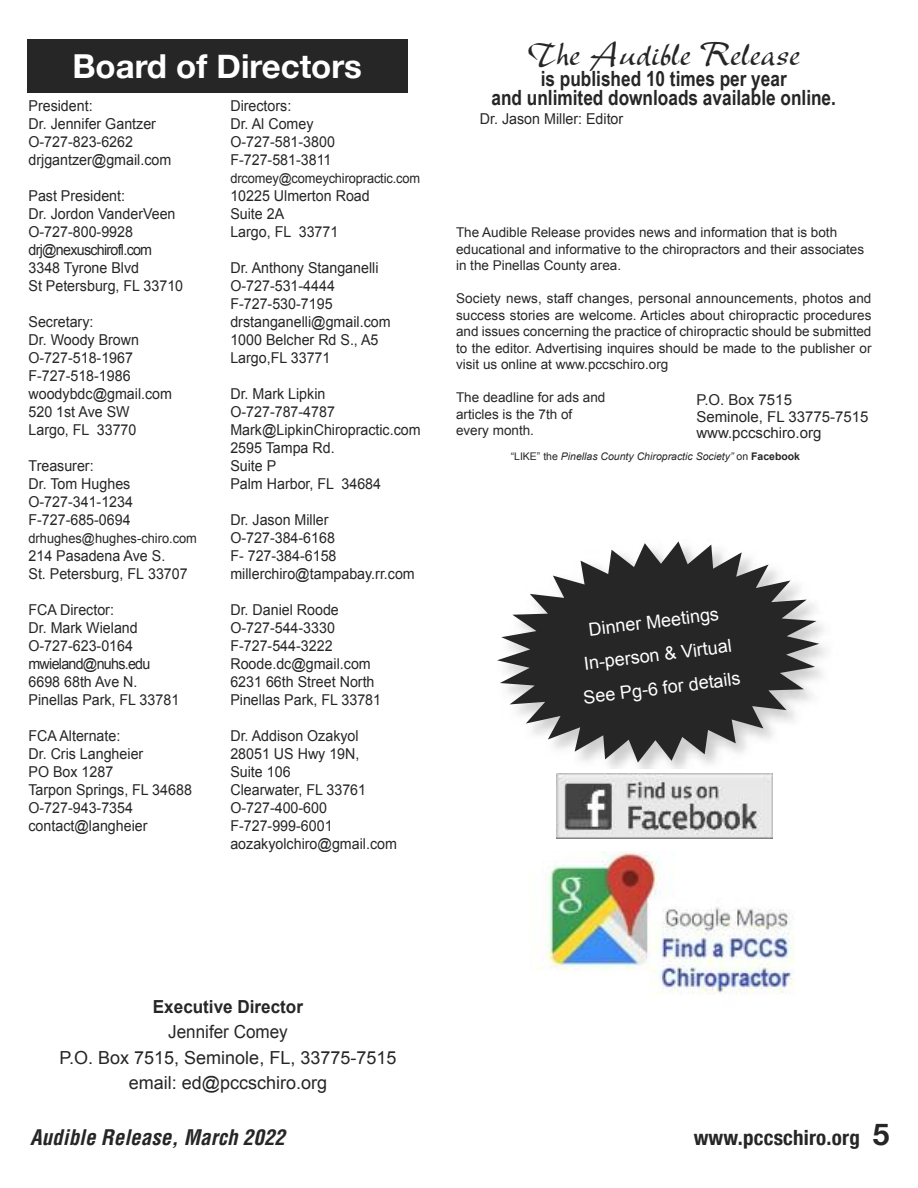
<style>
.page{position:relative;width:918px;height:1188px;background:#fff}
.page>*{position:absolute;margin:0;border:0;box-sizing:border-box;transform-origin:0 0}
.t1{font:36px "New Berolina";color:#272627}
.t2{font:700 33px "Helvetica Neue";color:#fff}
.t3{font:700 21px/19.5px "Arial Narrow";color:#272627;text-align:center}
.t4{font:italic 700 condensed 21px "Helvetica";letter-spacing:.005em;color:#272627}
.t5{font:700 condensed 21px "Helvetica Neue";letter-spacing:.01em;color:#272627}
.t6{font:18px/25.5px "Arial";color:#272627;text-align:center;scale:.95 1}
.t7{font:18px/33.3px "Arial";color:#fff;text-align:center}
.t8{font:700 18px "Arial";color:#272627;scale:.95 1}
.t9{font:15px/18px "Arial";color:#272627;scale:.95 1}
.t10{font:15px/16.5px "Arial";color:#272627}
.t11{font:13.5px/16.5px "Arial";color:#272627}
.t12{font:13.5px "Arial";color:#272627;scale:.95 1}
.t13{font:italic 10.5px "Arial";color:#272627}
.s1{font-style:normal}
.s2{font-weight:700;font-style:normal}
.s3{font-stretch:normal;font-size:30px}
</style>
<div class="page">
<div style="left:27px;top:39px;width:380px;height:54px;background:#272627"></div>
<svg style="left:497px;top:541px;width:322px;height:222px;fill:#272627"></svg>
<img style="left:537px;top:851px;width:258px;height:143px">
<img style="left:557px;top:774px;width:216px;height:65px">
<h2 class="t2" style="left:72px;top:46px;width:291px">Board of Directors</h2>
<p class="t9" style="left:29px;top:97px;width:152px">President:<br>Dr. Jennifer Gantzer<br>O-727-823-6262 drjgantzer@gmail.com</p>
<p class="t9" style="left:29px;top:187px;width:164px">Past President:<br>Dr. Jordon VanderVeen<br>O-727-800-9928 drj@nexuschirofl.com<br>3348 Tyrone Blvd<br>St Petersburg, FL 33710</p>
<p class="t9" style="left:29px;top:313px;width:153px">Secretary:<br>Dr. Woody Brown<br>O-727-518-1967<br>F-727-518-1986 woodybdc@gmail.com<br>520 1st Ave SW<br>Largo, FL 33770</p>
<p class="t9" style="left:29px;top:457px;width:112px">Treasurer:<br>Dr. Tom Hughes<br>O-727-341-1234<br>F-727-685-0694</p>
<p class="t12" style="left:29px;top:531px;width:179px">drhughes@hughes-chiro.com</p>
<p class="t9" style="left:29px;top:547px;width:169px">214 Pasadena Ave S.<br>St. Petersburg, FL 33707</p>
<p class="t9" style="left:29px;top:601px;width:160px">FCA Director:<br>Dr. Mark Wieland<br>O-727-623-0164 mwieland@nuhs.edu<br>6698 68th Ave N.<br>Pinellas Park, FL 33781</p>
<p class="t9" style="left:29px;top:727px;width:174px">FCA Alternate:<br>Dr. Cris Langheier<br>PO Box 1287<br>Tarpon Springs, FL 34688<br>O-727-943-7354 contact@langheier</p>
<p class="t9" style="left:230px;top:97px;width:112px">Directors:<br>Dr. Al Comey<br>O-727-581-3800<br>F-727-581-3811</p>
<p class="t12" style="left:230px;top:171px;width:201px">drcomey@comeychiropractic.com</p>
<p class="t9" style="left:230px;top:187px;width:148px">10225 Ulmerton Road<br>Suite 2A<br>Largo, FL 33771</p>
<p class="t9" style="left:230px;top:259px;width:170px">Dr. Anthony Stanganelli<br>O-727-531-4444<br>F-727-530-7195 drstanganelli@gmail.com<br>1000 Belcher Rd S., A5<br>Largo,FL 33771</p>
<p class="t9" style="left:230px;top:385px;width:202px">Dr. Mark Lipkin<br>O-727-787-4787<br>Mark@LipkinChiropractic.com<br>2595 Tampa Rd.<br>Suite P<br>Palm Harbor, FL 34684</p>
<p class="t9" style="left:230px;top:511px;width:196px">Dr. Jason Miller<br>O-727-384-6168<br>F- 727-384-6158 millerchiro@tampabay.rr.com</p>
<p class="t9" style="left:230px;top:601px;width:160px">Dr. Daniel Roode<br>O-727-544-3330<br>F-727-544-3222<br>Roode.dc@gmail.com<br>6231 66th Street North<br>Pinellas Park, FL 33781</p>
<p class="t9" style="left:230px;top:727px;width:177px">Dr. Addison Ozakyol<br>28051 US Hwy 19N,<br>Suite 106<br>Clearwater, FL 33761<br>O-727-400-600<br>F-727-999-6001 aozakyolchiro@gmail.com</p>
<h1 class="t1" style="left:528px;top:38px;width:274px">The Audible Release</h1>
<h3 class="t3" style="left:491px;top:68px;width:346px">is published 10 times per year<br>and unlimited downloads available online.</h3>
<p class="t9" style="left:480px;top:110px;width:152px">Dr. Jason Miller: Editor</p>
<p class="t11" style="left:456px;top:224px;width:410px">The Audible Release provides news and information that is both educational and informative to the chiropractors and their associates in the Pinellas County area.</p>
<p class="t11" style="left:456px;top:290px;width:417px;text-align:justify">Society news, staff changes, personal announcements, photos and success stories are welcome. Articles about chiropractic procedures and issues concerning the practice of chiropractic should be submitted to the editor. Advertising inquires should be made to the publisher or visit us online at www.pccschiro.org</p>
<p class="t11" style="left:456px;top:389px;width:151px">The deadline for ads and articles is the 7th of every month.</p>
<p class="t10" style="left:696px;top:392px;width:174px">P.O. Box 7515<br>Seminole, FL 33775-7515 www.pccschiro.org</p>
<p class="t13" style="left:511px;top:450px;width:291px"><span class="s1">“LIKE” the</span> Pinellas County Chiropractic Society” <span class="s1">on</span> <span class="s2">Facebook</span></p>
<p class="t7" style="left:573px;top:615px;width:160px;rotate:-7deg">Dinner Meetings<br>In-person &amp; Virtual<br>See Pg-6 for details</p>
<p class="t8" style="left:153px;top:997px;width:160px">Executive Director</p>
<p class="t6" style="left:60px;top:1019px;width:356px">Jennifer Comey<br>P.O. Box 7515, Seminole, FL, 33775-7515 email: ed@pccschiro.org</p>
<h3 class="t4" style="left:30px;top:1126px;width:257px">Audible Release, March 2022</h3>
<h3 class="t5" style="left:694px;top:1125px;width:197px">www.pccschiro.org <span class="s3">5</span></h3>
</div>
